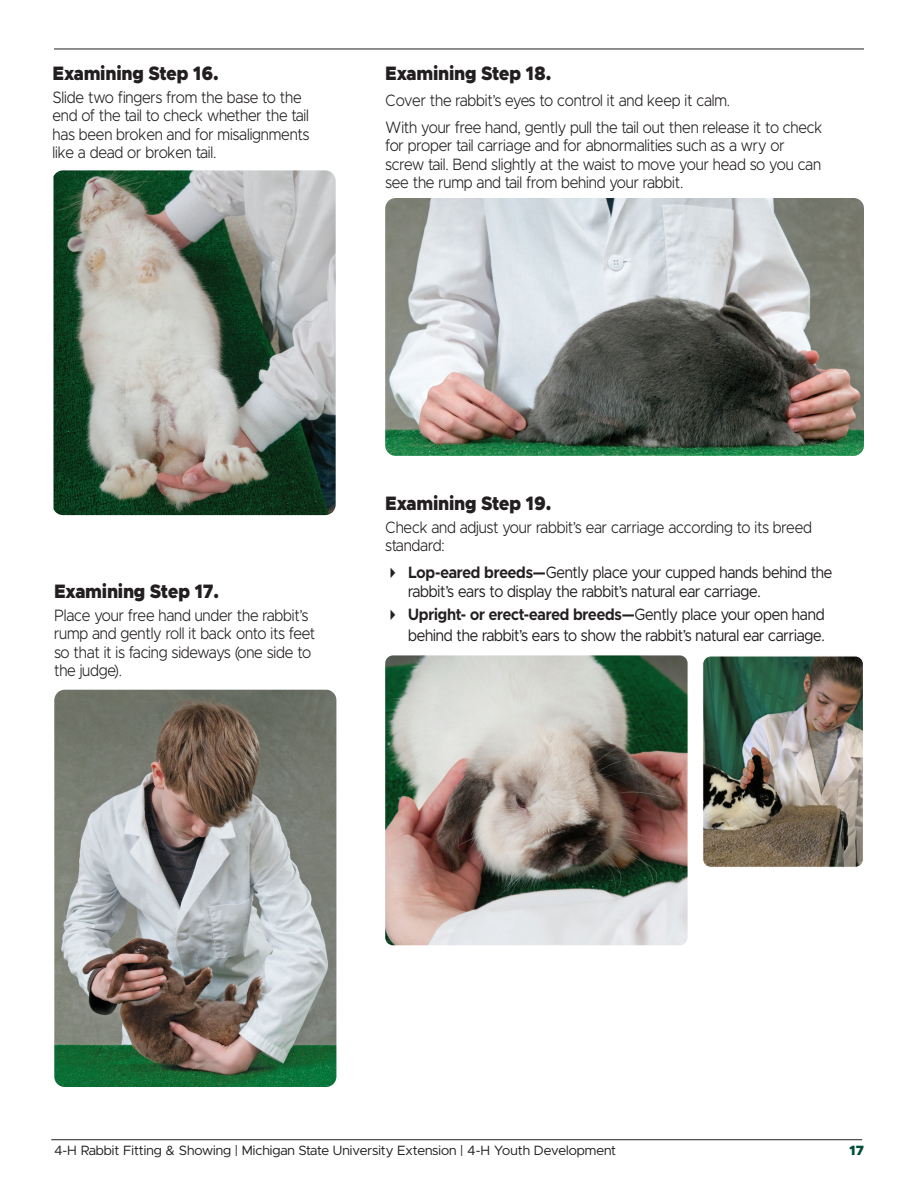
<style>
.page{position:relative;width:918px;height:1188px;background:#fff}
.page>*{position:absolute;margin:0;border:0;box-sizing:border-box;transform-origin:0 0}
.gp-step___examining{font:900 19.5px "Metropolis";letter-spacing:-.01em;color:#231f20;scale:.9 1}
.gp-body{font:300 16.5px/18.5px "Metropolis";letter-spacing:-.01em;color:#231f20;scale:.9 1}
.t1{font:16.5px/18.5px "Metropolis";letter-spacing:-.01em;color:#231f20;scale:.9 1}
.t2{font:13.5px "Metropolis";color:#231f20}
.t3{font:900 13.5px "Metropolis";color:#004e38}
.s1{font-weight:700}
</style>
<div class="page">
<hr style="left:51px;top:1139px;width:811px;height:1px;background:#231f20">
<hr style="left:54px;top:49px;width:810px;height:1px;background:#231f20">
<img style="left:385px;top:655px;width:303px;height:290px">
<img style="left:704px;top:657px;width:158px;height:209px">
<div style="left:702px;top:655px;width:162px;height:213px;border:1px solid #fff;border-radius:8px"></div>
<img style="left:53px;top:170px;width:283px;height:345px">
<img style="left:54px;top:690px;width:282px;height:397px">
<img style="left:385px;top:198px;width:479px;height:258px">
<p class="gp-step___examining" style="left:52px;top:61px;width:186px">Examining Step 16.</p>
<p class="gp-body" style="left:52px;top:88px;width:287px">Slide two fingers from the base to the end of the tail to check whether the tail has been broken and for misalignments like a dead or broken tail.</p>
<p class="gp-step___examining" style="left:385px;top:61px;width:186px">Examining Step 18.</p>
<p class="gp-body" style="left:385px;top:91px;width:383px">Cover the rabbit’s eyes to control it and keep it calm.</p>
<p class="gp-body" style="left:385px;top:118px;width:487px">With your free hand, gently pull the tail out then release it to check for proper tail carriage and for abnormalities such as a wry or screw tail. Bend slightly at the waist to move your head so you can see the rump and tail from behind your rabbit.</p>
<p class="gp-step___examining" style="left:54px;top:579px;width:185px">Examining Step 17.</p>
<p class="gp-body" style="left:54px;top:606px;width:292px">Place your free hand under the rabbit’s rump and gently roll it back onto its feet so that it is facing sideways (one side to the judge).</p>
<p class="gp-step___examining" style="left:385px;top:490px;width:186px">Examining Step 19.</p>
<p class="gp-body" style="left:385px;top:518px;width:476px">Check and adjust your rabbit’s ear carriage according to its breed standard:</p>
<p class="t1" style="left:408px;top:564px;width:473px"><span class="s1">Lop-eared breeds—</span>Gently place your cupped hands behind the rabbit’s ears to display the rabbit’s natural ear carriage.</p>
<p class="t1" style="left:408px;top:604px;width:464px;line-height:21px"><span class="s1">Upright- or erect-eared breeds—</span>Gently place your open hand behind the rabbit’s ears to show the rabbit’s natural ear carriage.</p>
<p class="t2" style="left:54px;top:1142px;width:564px">4-H Rabbit Fitting &amp; Showing | Michigan State University Extension | 4-H Youth Development</p>
<p class="t3" style="left:849px;top:1142px;width:16px">17</p>
</div>
